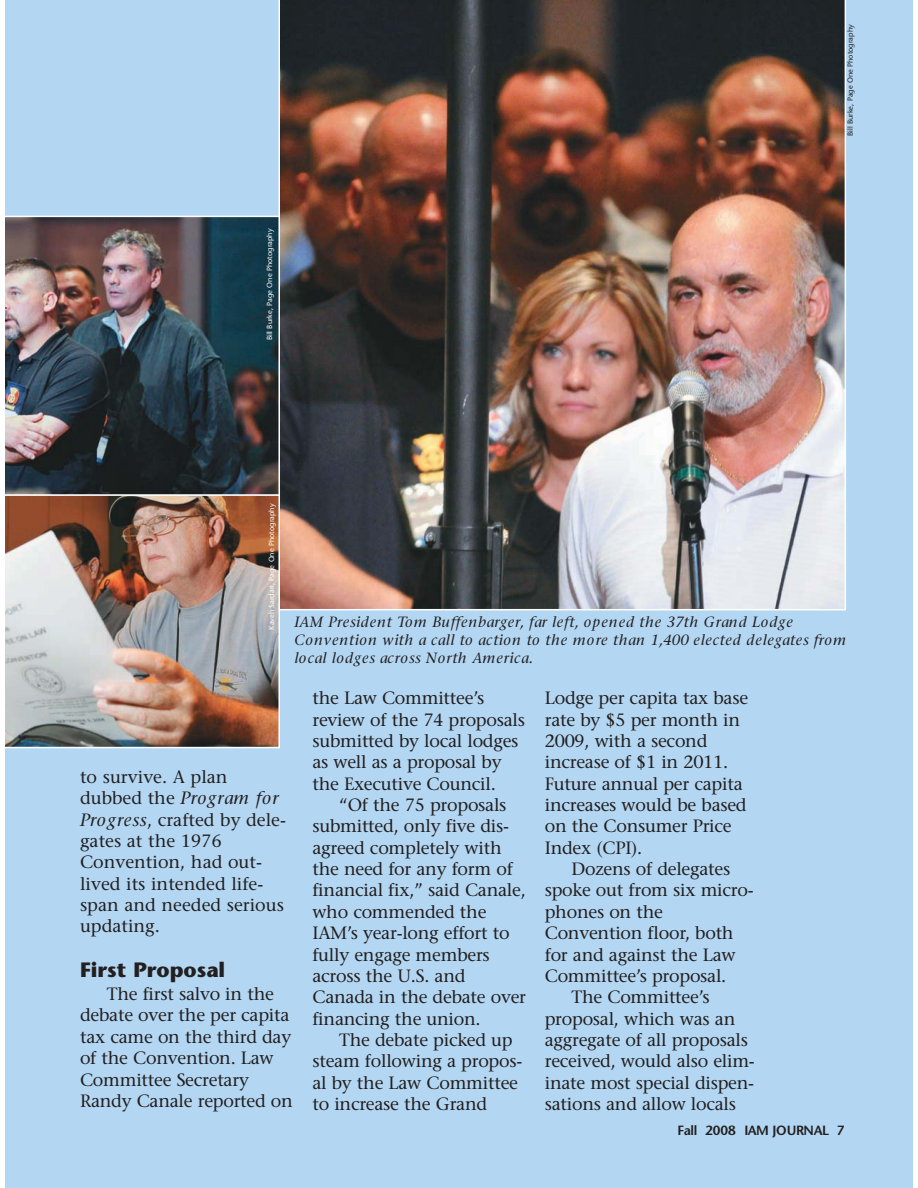
<style>
.page{position:relative;width:918px;height:1188px;background:#fff}
.page>*{position:absolute;margin:0;border:0;box-sizing:border-box;transform-origin:0 0}
.t1{font:700 20.7px "Stone Sans";color:#231f20}
.t2{font:17.85px/21.3px "Stone Serif";letter-spacing:-.015em;color:#231f20}
.t3{font:italic 14.85px/17.9px "Stone Serif";letter-spacing:.045em;color:#231f20}
.t4{font:600 13.35px "Stone Sans";letter-spacing:-.03em;color:#231f20}
.t5{font:7.35px "Stone Sans";color:#fff}
.t6{font:7.35px "Stone Sans";color:#231f20}
.s1{font-style:italic}
</style>
<div class="page">
<div style="left:5px;top:0;width:908px;height:1188px;background:#b3d7f2"></div>
<img style="left:5px;top:216px;width:274px;height:278px">
<img style="left:279px;top:0;width:567px;height:610px">
<img style="left:5px;top:494px;width:275px;height:254px">
<p class="t5" style="left:267px;top:340px;width:113px;rotate:-90deg">Bill Burke, Page One Photography</p>
<p class="t6" style="left:847px;top:136px;width:113px;rotate:-90deg">Bill Burke, Page One Photography</p>
<p class="t5" style="left:269px;top:630px;width:128px;rotate:-90deg">Kaveh Sardari, Page One Photography</p>
<p class="t3" style="left:294px;top:615px;width:553px">IAM President Tom Buffenbarger, far left, opened the 37th Grand Lodge<br>Convention with a call to action to the more than 1,400 elected delegates from local lodges across North America.</p>
<p class="t2" style="left:80px;top:768px;width:207px">to survive. A plan dubbed the <span class="s1">Program for<br>Progress</span>, crafted by dele&shy;gates at the 1976<br>Convention, had out&shy;lived its intended life&shy;span and needed serious updating.</p>
<p class="t1" style="left:80px;top:962px;width:147px">First Proposal</p>
<p class="t2" style="left:80px;top:985px;width:214px;text-indent:27px">The first salvo in the debate over the per capita tax came on the third day of the Convention. Law<br>Committee Secretary<br>Randy Canale reported on</p>
<p class="t2" style="left:312px;top:689px;width:214px">the Law Committee’s review of the 74 proposals submitted by local lodges as well as a proposal by the Executive Council.</p>
<p class="t2" style="left:312px;top:796px;width:215px;text-indent:27px">“Of the 75 proposals submitted, only five dis&shy;agreed completely with the need for any form of financial fix,” said Canale, who commended the<br>IAM’s year-long effort to fully engage members across the U.S. and<br>Canada in the debate over financing the union.</p>
<p class="t2" style="left:312px;top:1031px;width:211px;text-indent:27px">The debate picked up steam following a propos&shy;al by the Law Committee to increase the Grand</p>
<p class="t2" style="left:545px;top:689px;width:205px">Lodge per capita tax base rate by $5 per month in<br>2009, with a second increase of $1 in 2011.<br>Future annual per capita increases would be based on the Consumer Price<br>Index (CPI).</p>
<p class="t2" style="left:571px;top:860px;width:160px">Dozens of delegates</p>
<p class="t2" style="left:545px;top:882px;width:210px">spoke out from six micro-</p>
<p class="t2" style="left:545px;top:903px;width:120px">phones on the</p>
<p class="t2" style="left:545px;top:924px;width:190px">Convention floor, both</p>
<p class="t2" style="left:545px;top:946px;width:192px">for and against the Law</p>
<p class="t2" style="left:545px;top:967px;width:183px">Committee’s proposal.</p>
<p class="t2" style="left:571px;top:988px;width:140px">The Committee’s</p>
<p class="t2" style="left:545px;top:1010px;width:192px">proposal, which was an</p>
<p class="t2" style="left:545px;top:1031px;width:205px">aggregate of all proposals</p>
<p class="t2" style="left:545px;top:1052px;width:212px">received, would also elim-</p>
<p class="t2" style="left:545px;top:1074px;width:211px">inate most special dispen-</p>
<p class="t2" style="left:545px;top:1095px;width:193px">sations and allow locals</p>
<p class="t4" style="left:677px;top:1125px;width:169px">Fall 2008 IAM JOURNAL 7</p>
</div>
